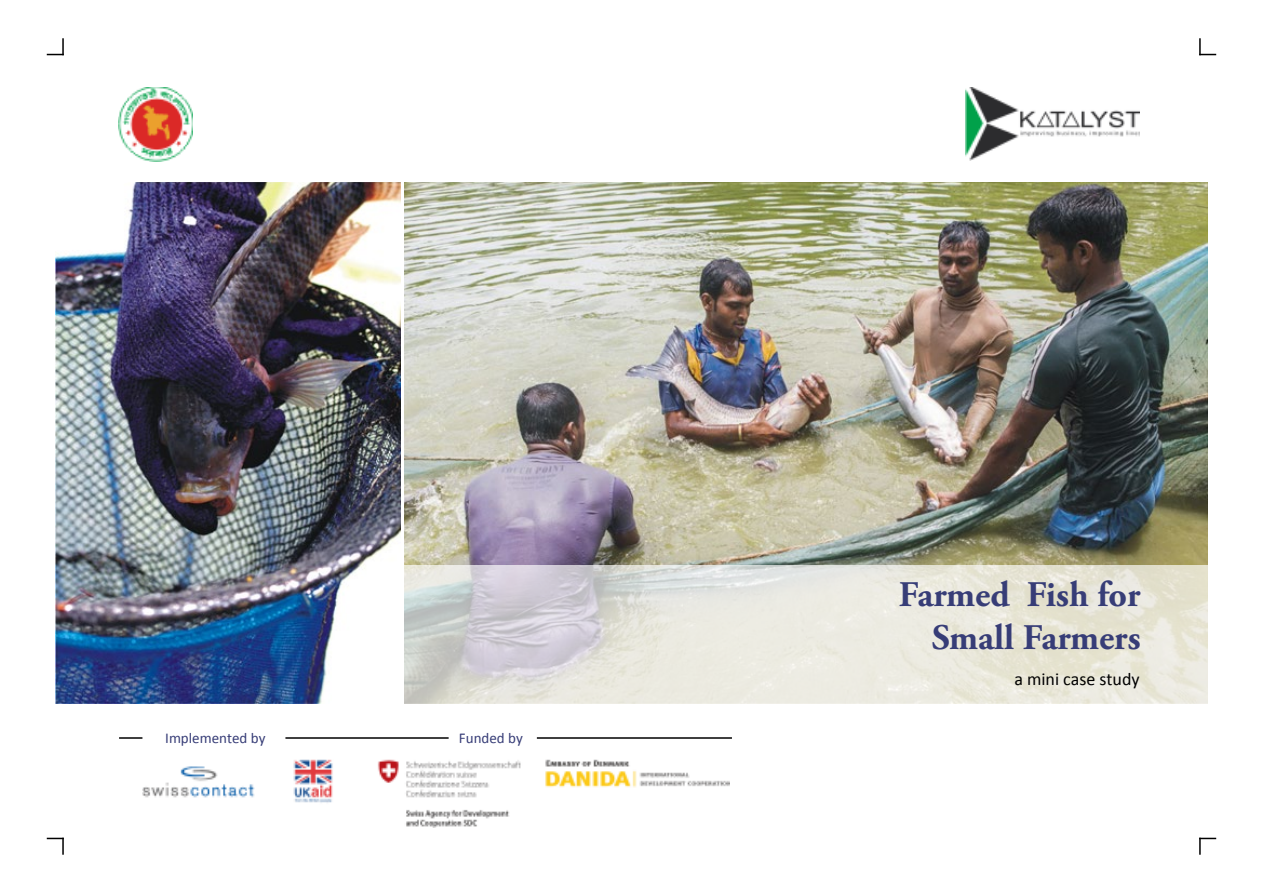
<style>
.page{position:relative;width:1263px;height:893px;background:#fff}
.page>*{position:absolute;margin:0;border:0;box-sizing:border-box;transform-origin:0 0}
.t1{font:700 36px/43.2px "Adobe Garamond Pro";color:#373d77;text-align:right}
.t2{font:18px "Calibri";color:#000}
.t3{font:15px "Calibri";color:#373d77}
</style>
<div class="page">
<img style="left:55px;top:182px;width:345px;height:522px">
<img style="left:404px;top:182px;width:804px;height:384px">
<svg style="left:404px;top:566px;width:804px;height:138px;background:#e3e2da"></svg>
<img style="left:119px;top:88px;width:73px;height:73px">
<img style="left:966px;top:87px;width:174px;height:74px">
<img style="left:142px;top:759px;width:587px;height:69px">
<svg style="left:47px;top:38px;width:17px;height:17px"></svg>
<svg style="left:47px;top:838px;width:17px;height:17px"></svg>
<svg style="left:1199px;top:38px;width:17px;height:17px"></svg>
<svg style="left:1199px;top:838px;width:17px;height:17px"></svg>
<hr style="left:119px;top:737px;width:23px;height:2px;background:#000">
<hr style="left:537px;top:737px;width:195px;height:2px;background:#000">
<hr style="left:285px;top:737px;width:164px;height:2px;background:#000">
<p class="t3" style="left:165px;top:728px;width:102px">Implemented by</p>
<p class="t3" style="left:459px;top:728px;width:65px">Funded by</p>
<p class="t1" style="left:899px;top:574px;width:243px">Farmed Fish for<br>Small Farmers</p>
<p class="t2" style="left:1014px;top:667px;width:127px">a mini case study</p>
</div>
